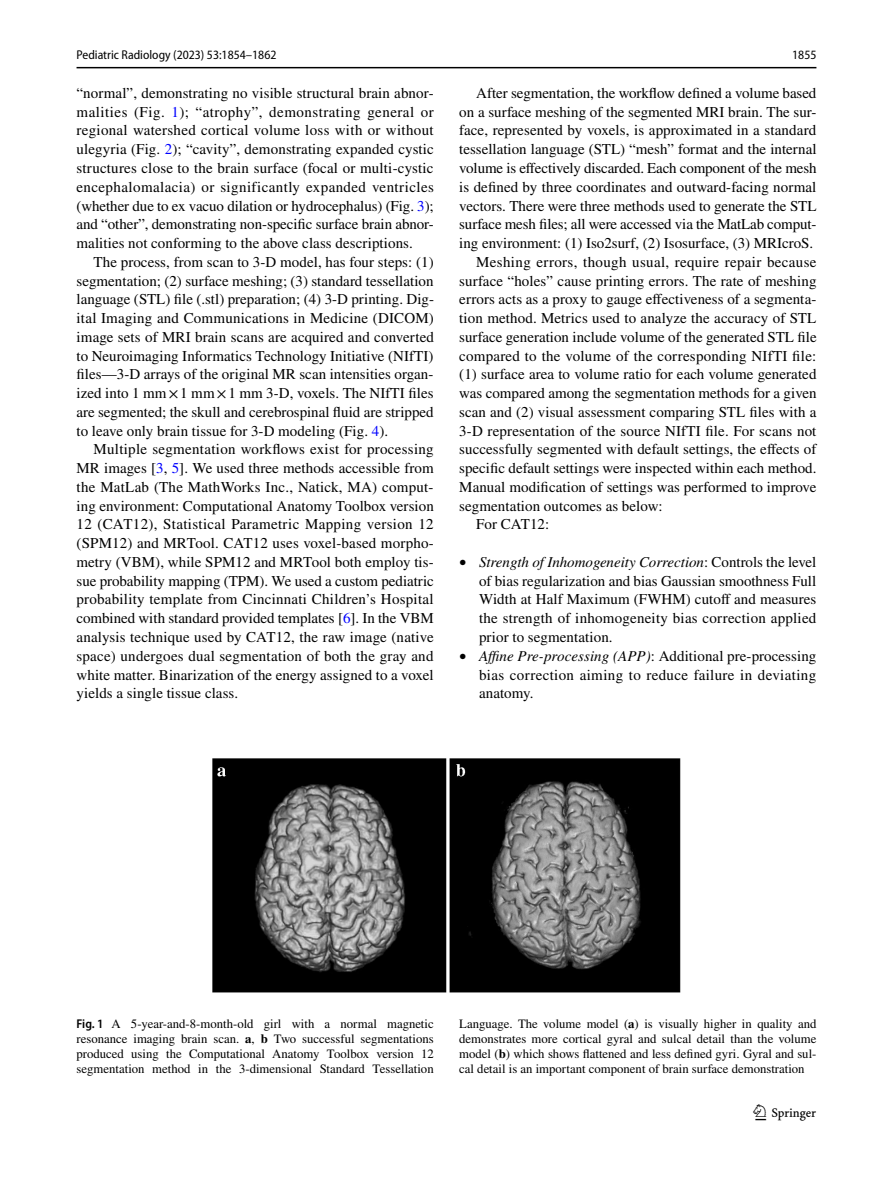
<style>
.page{position:relative;width:893px;height:1187px;background:#fff}
.page>*{position:absolute;margin:0;border:0;box-sizing:border-box;transform-origin:0 0}
.t1{font:22.5px "Springnew Regular 2";color:#000}
.t2{font:15px/18.8px "STIX";letter-spacing:.005em;color:#000;text-align:justify}
.t3{font:15px "STIX";letter-spacing:.025em;color:#000}
.t4{font:12.75px/15px "STIX";color:#000;text-align:justify}
.t5{font:semi-condensed 12.75px "Myriad Pro";color:#000}
.s1{color:#00f}
.s2{font-size:14.1px}
.s3{font-style:italic}
.s4{font-family:"Myriad Pro";font-weight:600;font-stretch:semi-condensed}
.s5{font-weight:700}
</style>
<div class="page">
<hr style="left:77px;top:67px;width:739px;height:1px;background:#000">
<img style="left:213px;top:758px;width:467px;height:234px">
<p class="t5" style="left:77px;top:48px;width:201px">Pediatric Radiology (2023) 53:1854–1862</p>
<p class="t5" style="left:792px;top:48px;width:26px">1855</p>
<p class="t2" style="left:77px;top:84px;width:359px">“normal”, demonstrating no visible structural brain abnor&shy;malities (Fig. <span class="s1">1</span>); “atrophy”, demonstrating general or regional watershed cortical volume loss with or without ulegyria (Fig. <span class="s1">2</span>); “cavity”, demonstrating expanded cystic structures close to the brain surface (focal or multi-cystic encephalomalacia) or significantly expanded ventricles (whether due to ex vacuo dilation or hydrocephalus) (Fig. <span class="s1">3</span>); and “other”, demonstrating non-specific surface brain abnor&shy;malities not conforming to the above class descriptions.</p>
<p class="t2" style="left:77px;top:253px;width:359px;text-indent:17px">The process, from scan to 3-D model, has four steps: (1) segmentation; (2) surface meshing; (3) standard tessellation language (STL) file (.stl) preparation; (4) 3-D printing. Dig&shy;ital Imaging and Communications in Medicine (DICOM) image sets of MRI brain scans are acquired and converted to Neuroimaging Informatics Technology Initiative (NIfTI) files—3-D arrays of the original MR scan intensities organ&shy;ized into 1 mm×1 mm×1 mm 3-D, voxels. The NIfTI files are segmented; the skull and cerebrospinal fluid are stripped to leave only brain tissue for 3-D modeling (Fig. <span class="s1">4</span>).</p>
<p class="t2" style="left:77px;top:441px;width:359px;text-indent:17px">Multiple segmentation workflows exist for processing MR images [<span class="s1">3</span>, <span class="s1">5</span>]. We used three methods accessible from the MatLab (The MathWorks Inc., Natick, MA) comput&shy;ing environment: Computational Anatomy Toolbox version 12 (CAT12), Statistical Parametric Mapping version 12 (SPM12) and MRTool. CAT12 uses voxel-based morpho&shy;metry (VBM), while SPM12 and MRTool both employ tis&shy;sue probability mapping (TPM). We used a custom pediatric probability template from Cincinnati Children’s Hospital combined with standard provided templates [<span class="s1">6</span>]. In the VBM analysis technique used by CAT12, the raw image (native space) undergoes dual segmentation of both the gray and white matter. Binarization of the energy assigned to a voxel yields a single tissue class.</p>
<p class="t2" style="left:476px;top:84px;width:342px">After segmentation, the workflow defined a volume based</p>
<p class="t2" style="left:459px;top:103px;width:359px">on a surface meshing of the segmented MRI brain. The sur-</p>
<p class="t2" style="left:459px;top:122px;width:358px">face, represented by voxels, is approximated in a standard</p>
<p class="t2" style="left:459px;top:141px;width:359px">tessellation language (STL) “mesh” format and the internal</p>
<p class="t2" style="left:459px;top:159px;width:359px">volume is effectively discarded. Each component of the mesh</p>
<p class="t2" style="left:459px;top:178px;width:359px">is defined by three coordinates and outward-facing normal</p>
<p class="t2" style="left:459px;top:197px;width:359px">vectors. There were three methods used to generate the STL</p>
<p class="t2" style="left:459px;top:216px;width:359px">surface mesh files; all were accessed via the MatLab comput-</p>
<p class="t2" style="left:459px;top:234px;width:356px">ing environment: (1) Iso2surf, (2) Isosurface, (3) MRIcroS.</p>
<p class="t3" style="left:476px;top:251px;width:342px">Meshing errors, though usual, require repair because</p>
<p class="t2" style="left:459px;top:272px;width:359px">surface “holes” cause printing errors. The rate of meshing</p>
<p class="t2" style="left:459px;top:291px;width:359px">errors acts as a proxy to gauge effectiveness of a segmenta-</p>
<p class="t2" style="left:459px;top:309px;width:359px">tion method. Metrics used to analyze the accuracy of STL</p>
<p class="t2" style="left:459px;top:328px;width:359px">surface generation include volume of the generated STL file</p>
<p class="t2" style="left:459px;top:347px;width:359px">compared to the volume of the corresponding NIfTI file:</p>
<p class="t2" style="left:459px;top:366px;width:359px">(1) surface area to volume ratio for each volume generated</p>
<p class="t2" style="left:459px;top:384px;width:359px">was compared among the segmentation methods for a given</p>
<p class="t2" style="left:459px;top:403px;width:359px">scan and (2) visual assessment comparing STL files with a</p>
<p class="t2" style="left:459px;top:422px;width:359px">3-D representation of the source NIfTI file. For scans not</p>
<p class="t2" style="left:459px;top:441px;width:359px">successfully segmented with default settings, the effects of</p>
<p class="t2" style="left:459px;top:459px;width:359px">specific default settings were inspected within each method.</p>
<p class="t2" style="left:459px;top:478px;width:359px">Manual modification of settings was performed to improve</p>
<p class="t2" style="left:459px;top:497px;width:205px">segmentation outcomes as below:</p>
<p class="t2" style="left:476px;top:516px;width:75px">For CAT12:</p>
<p class="t2" style="left:479px;top:553px;width:339px;text-indent:-20px"><span class="s2">•</span> <span class="s3">Strength of Inhomogeneity Correction</span>: Controls the level of bias regularization and bias Gaussian smoothness Full Width at Half Maximum (FWHM) cutoff and measures the strength of inhomogeneity bias correction applied prior to segmentation.</p>
<p class="t2" style="left:479px;top:647px;width:339px;text-indent:-20px"><span class="s2">•</span> <span class="s3">Affine Pre-processing (APP)</span>: Additional pre-processing bias correction aiming to reduce failure in deviating anatomy.</p>
<p class="t4" style="left:77px;top:1016px;width:359px"><span class="s4">Fig. 1</span> A 5-year-and-8-month-old girl with a normal magnetic resonance imaging brain scan. <span class="s5">a</span>, <span class="s5">b</span> Two successful segmentations produced using the Computational Anatomy Toolbox version 12 segmentation method in the 3-dimensional Standard Tessellation</p>
<p class="t4" style="left:459px;top:1016px;width:359px">Language. The volume model (<span class="s5">a</span>) is visually higher in quality and demonstrates more cortical gyral and sulcal detail than the volume model (<span class="s5">b</span>) which shows flattened and less defined gyri. Gyral and sul&shy;cal detail is an important component of brain surface demonstration</p>
<h1 class="t1" style="left:755px;top:1104px;width:62px">1 3</h1>
</div>
